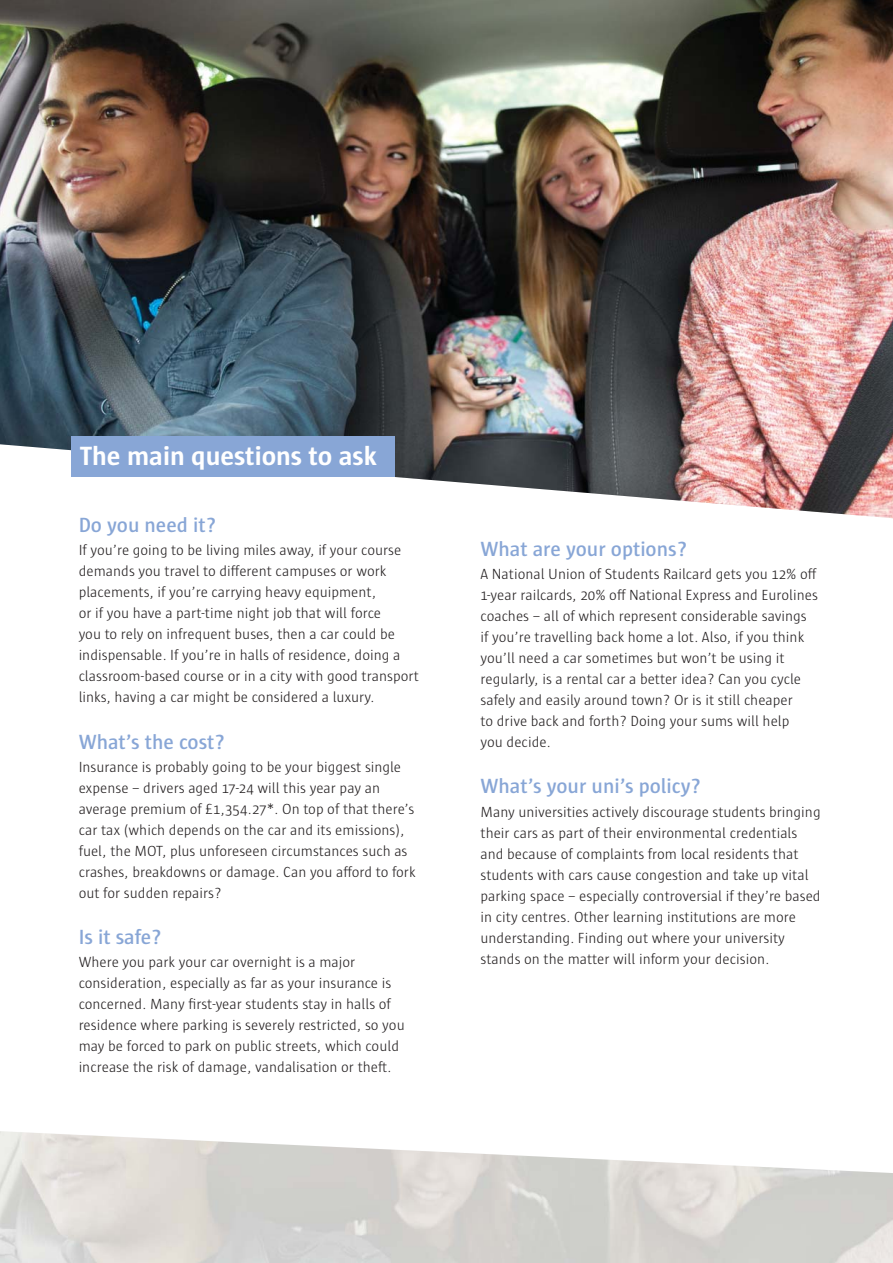
<style>
.page{position:relative;width:893px;height:1263px;background:#fff}
.page>*{position:absolute;margin:0;border:0;box-sizing:border-box;transform-origin:0 0}
.t1{font:700 27px "Sun";color:#fff}
.t2{font:600 21px "Sun";color:#88a6d6}
.t3{font:300 15px/21px "Sun";color:#231f20}
</style>
<div class="page">
<img style="left:0;top:0;width:893px;height:518px">
<div style="left:72px;top:436px;width:323px;height:41px;background:#88a6d6"></div>
<h1 class="t1" style="left:80px;top:445px;width:299px">The main questions to ask</h1>
<h2 class="t2" style="left:79px;top:517px;width:139px">Do you need it?</h2>
<p class="t3" style="left:79px;top:541px;width:342px">If you’re going to be living miles away, if your course demands you travel to different campuses or work placements, if you’re carrying heavy equipment,<br>or if you have a part-time night job that will force<br>you to rely on infrequent buses, then a car could be indispensable. If you’re in halls of residence, doing a classroom-based course or in a city with good transport links, having a car might be considered a luxury.</p>
<h2 class="t2" style="left:79px;top:734px;width:148px">What’s the cost?</h2>
<p class="t3" style="left:79px;top:758px;width:339px">Insurance is probably going to be your biggest single expense – drivers aged 17-24 will this year pay an average premium of £1,354.27*. On top of that there’s car tax (which depends on the car and its emissions), fuel, the MOT, plus unforeseen circumstances such as crashes, breakdowns or damage. Can you afford to fork out for sudden repairs?</p>
<h2 class="t2" style="left:79px;top:929px;width:85px">Is it safe?</h2>
<p class="t3" style="left:79px;top:953px;width:328px">Where you park your car overnight is a major consideration, especially as far as your insurance is concerned. Many first-year students stay in halls of residence where parking is severely restricted, so you may be forced to park on public streets, which could increase the risk of damage, vandalisation or theft.</p>
<h2 class="t2" style="left:480px;top:541px;width:208px">What are your options?</h2>
<p class="t3" style="left:480px;top:565px;width:339px">A National Union of Students Railcard gets you 12% off 1-year railcards, 20% off National Express and Eurolines coaches – all of which represent considerable savings if you’re travelling back home a lot. Also, if you think you’ll need a car sometimes but won’t be using it regularly, is a rental car a better idea? Can you cycle safely and easily around town? Or is it still cheaper<br>to drive back and forth? Doing your sums will help<br>you decide.</p>
<h2 class="t2" style="left:480px;top:778px;width:222px">What’s your uni’s policy?</h2>
<p class="t3" style="left:480px;top:803px;width:342px">Many universities actively discourage students bringing their cars as part of their environmental credentials and because of complaints from local residents that students with cars cause congestion and take up vital parking space – especially controversial if they’re based in city centres. Other learning institutions are more understanding. Finding out where your university stands on the matter will inform your decision.</p>
</div>
